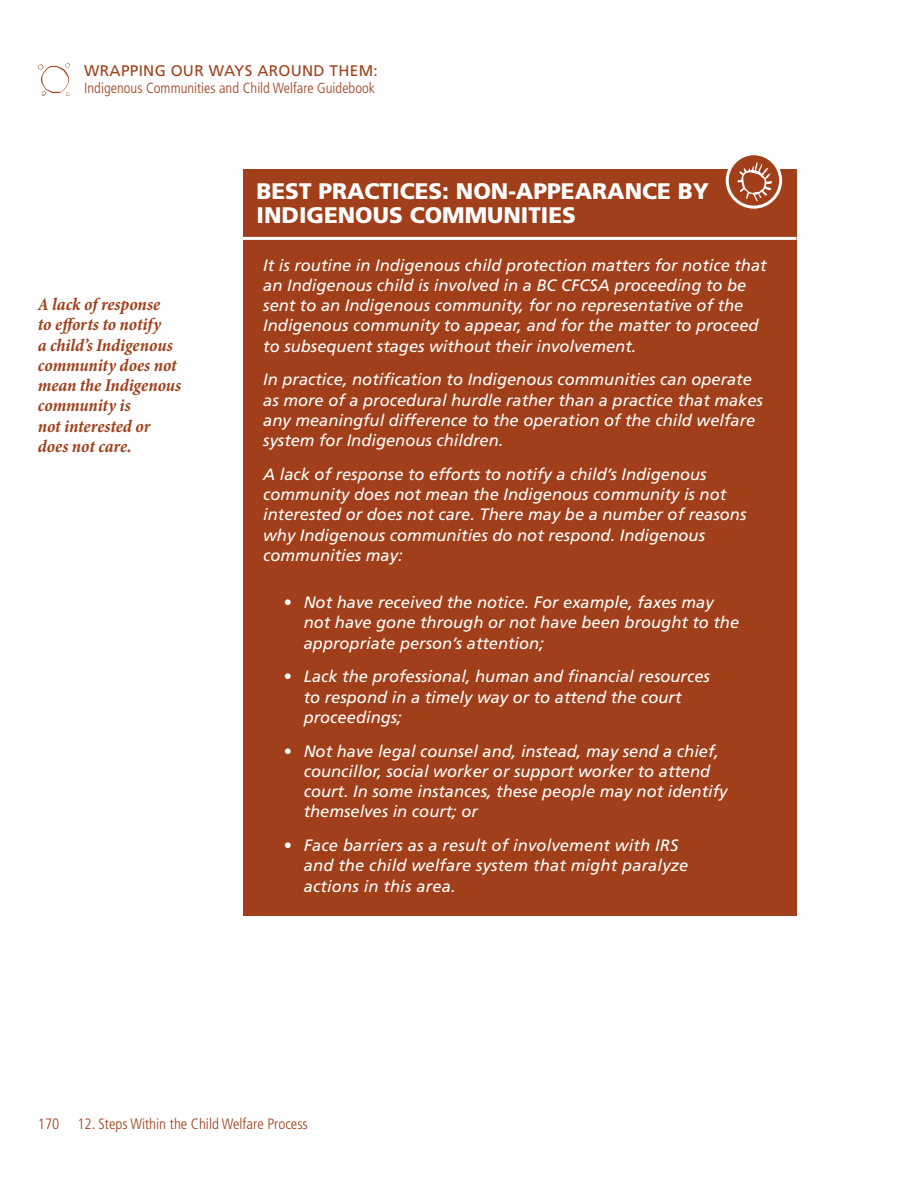
<style>
.page{position:relative;width:918px;height:1188px;background:#fff}
.page>*{position:absolute;margin:0;border:0;box-sizing:border-box;transform-origin:0 0}
.Best_Practice_Title{font:900 22.5px/24.3px "Frutiger LT Std";color:#fff}
.Pullquote{font:italic 700 condensed 18px/20.2px "Minion Pro";letter-spacing:-.005em;color:#a03f19}
.Best_Practices_1{font:italic 16.5px/20.2px "Frutiger LT Std";color:#fff}
.t1{font:15.3px "Frutiger LT Std";letter-spacing:.02em;color:#a03f19}
.t2{font:300 condensed 15px "Frutiger LT Std";color:#a03f19}
.t3{font:300 condensed 14.7px "Frutiger LT Std";color:#a03f19}
</style>
<div class="page">
<svg style="left:38px;top:63px;width:32px;height:33px"></svg>
<div style="left:243px;top:169px;width:553px;height:101px;background:#a03f19"></div>
<hr style="left:243px;top:237px;width:553px;height:3px;background:#fff">
<div style="left:243px;top:258px;width:553px;height:118px;background:#a03f19"></div>
<div style="left:243px;top:373px;width:553px;height:98px;background:#a03f19"></div>
<div style="left:243px;top:468px;width:553px;height:117px;background:#a03f19"></div>
<div style="left:243px;top:582px;width:553px;height:91px;background:#a03f19"></div>
<div style="left:243px;top:657px;width:553px;height:90px;background:#a03f19"></div>
<div style="left:243px;top:731px;width:553px;height:111px;background:#a03f19"></div>
<div style="left:243px;top:825px;width:553px;height:91px;background:#a03f19"></div>
<svg style="left:727px;top:154px;width:54px;height:53px"></svg>
<div style="left:726px;top:152px;width:56px;height:57px;border:3px solid #fff;border-radius:50%"></div>
<svg style="left:737px;top:162px;width:35px;height:39px"></svg>
<p class="t1" style="left:84px;top:62px;width:295px">WRAPPING OUR WAYS AROUND THEM:</p>
<p class="t3" style="left:84px;top:79px;width:292px">Indigenous Communities and Child Welfare Guidebook</p>
<p class="Pullquote" style="left:38px;top:294px;width:145px">A lack of response<br>to efforts to notify<br>a child’s Indigenous community does not mean the Indigenous community is<br>not interested or does not care.</p>
<p class="Best_Practice_Title" style="left:256px;top:179px;width:454px">BEST PRACTICES: NON-APPEARANCE BY<br>INDIGENOUS COMMUNITIES</p>
<p class="Best_Practices_1" style="left:263px;top:255px;width:505px">It is routine in Indigenous child protection matters for notice that an Indigenous child is involved in a BC CFCSA proceeding to be sent to an Indigenous community, for no representative of the Indigenous community to appear, and for the matter to proceed to subsequent stages without their involvement.</p>
<p class="Best_Practices_1" style="left:263px;top:370px;width:501px">In practice, notification to Indigenous communities can operate as more of a procedural hurdle rather than a practice that makes any meaningful difference to the operation of the child welfare system for Indigenous children.</p>
<p class="Best_Practices_1" style="left:263px;top:464px;width:485px">A lack of response to efforts to notify a child’s Indigenous community does not mean the Indigenous community is not interested or does not care. There may be a number of reasons why Indigenous communities do not respond. Indigenous communities may:</p>
<p class="Best_Practices_1" style="left:304px;top:592px;width:437px;text-indent:-20px">• Not have received the notice. For example, faxes may not have gone through or not have been brought to the appropriate person’s attention;</p>
<p class="Best_Practices_1" style="left:304px;top:667px;width:408px;text-indent:-20px">• Lack the professional, human and financial resources to respond in a timely way or to attend the court proceedings;</p>
<p class="Best_Practices_1" style="left:304px;top:741px;width:425px;text-indent:-20px">• Not have legal counsel and, instead, may send a chief, councillor, social worker or support worker to attend court. In some instances, these people may not identify themselves in court; or</p>
<p class="Best_Practices_1" style="left:304px;top:835px;width:386px;text-indent:-20px">• Face barriers as a result of involvement with IRS and the child welfare system that might paralyze actions in this area.</p>
<p class="t2" style="left:38px;top:1116px;width:272px">170 12. Steps Within the Child Welfare Process</p>
</div>
